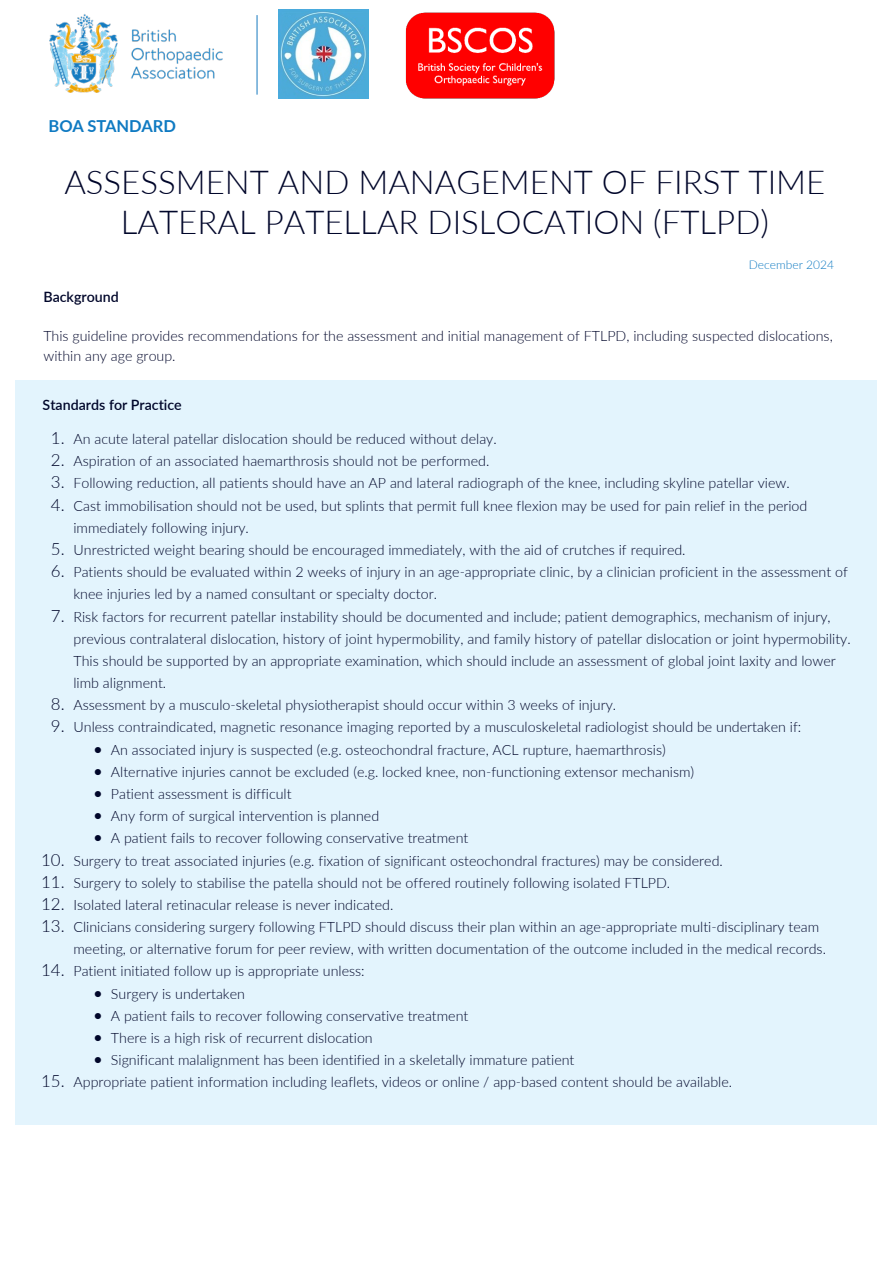
<style>
.page{position:relative;width:893px;height:1263px;background:#fff}
.page>*{position:absolute;margin:0;border:0;box-sizing:border-box;transform-origin:0 0}
.t1{font:300 33px/39.6px "Lato";color:#00062a;text-align:center}
.t2{font:700 16.5px "Lato";color:#0f7ac2}
.t3{font:300 14.25px/22.2px "Lato";color:#00062a}
.t4{font:600 14.25px "Lato";color:#00062a}
.t5{font:300 12px "Lato";color:#0f7ac2}
.s1{font-size:16.95px}
</style>
<div class="page">
<div style="left:16px;top:380px;width:861px;height:744px;background:#e3f4fd"></div>
<img style="left:49px;top:14px;width:174px;height:79px">
<hr style="left:257px;top:15px;width:1px;height:80px;background:#177abf">
<img style="left:279px;top:10px;width:90px;height:88px">
<img style="left:405px;top:12px;width:150px;height:87px">
<p class="t2" style="left:49px;top:114px;width:129px">BOA STANDARD</p>
<h1 class="t1" style="left:64px;top:162px;width:762px">ASSESSMENT AND MANAGEMENT OF FIRST TIME<br>LATERAL PATELLAR DISLOCATION (FTLPD)</h1>
<p class="t5" style="left:749px;top:256px;width:87px">December 2024</p>
<p class="t4" style="left:43px;top:287px;width:77px">Background</p>
<p class="t3" style="left:43px;top:326px;width:791px;line-height:19.6px">This guideline provides recommendations for the assessment and initial management of FTLPD, including suspected dislocations, within any age group.</p>
<p class="t4" style="left:43px;top:394px;width:141px">Standards for Practice</p>
<p class="t3" style="left:51px;top:427px;width:447px"><span class="s1">1.</span> An acute lateral patellar dislocation should be reduced without delay.</p>
<p class="t3" style="left:51px;top:449px;width:440px"><span class="s1">2.</span> Aspiration of an associated haemarthrosis should not be performed.</p>
<p class="t3" style="left:51px;top:472px;width:740px"><span class="s1">3.</span> Following reduction, all patients should have an AP and lateral radiograph of the knee, including skyline patellar view.</p>
<p class="t3" style="left:73px;top:494px;width:735px;text-indent:-23px"><span class="s1">4.</span> Cast immobilisation should not be used, but splints that permit full knee flexion may be used for pain relief in the period immediately following injury.</p>
<p class="t3" style="left:51px;top:538px;width:636px"><span class="s1">5.</span> Unrestricted weight bearing should be encouraged immediately, with the aid of crutches if required.</p>
<p class="t3" style="left:73px;top:560px;width:776px;text-indent:-23px"><span class="s1">6.</span> Patients should be evaluated within 2 weeks of injury in an age-appropriate clinic, by a clinician proficient in the assessment of knee injuries led by a named consultant or specialty doctor.</p>
<p class="t3" style="left:73px;top:605px;width:779px;text-indent:-23px"><span class="s1">7.</span> Risk factors for recurrent patellar instability should be documented and include; patient demographics, mechanism of injury, previous contralateral dislocation, history of joint hypermobility, and family history of patellar dislocation or joint hypermobility.<br>This should be supported by an appropriate examination, which should include an assessment of global joint laxity and lower limb alignment.</p>
<p class="t3" style="left:51px;top:693px;width:567px"><span class="s1">8.</span> Assessment by a musculo-skeletal physiotherapist should occur within 3 weeks of injury.</p>
<p class="t3" style="left:51px;top:716px;width:752px"><span class="s1">9.</span> Unless contraindicated, magnetic resonance imaging reported by a musculoskeletal radiologist should be undertaken if:</p>
<p class="t3" style="left:94px;top:738px;width:573px">• An associated injury is suspected (e.g. osteochondral fracture, ACL rupture, haemarthrosis)</p>
<p class="t3" style="left:94px;top:760px;width:601px">• Alternative injuries cannot be excluded (e.g. locked knee, non-functioning extensor mechanism)</p>
<p class="t3" style="left:94px;top:782px;width:199px">• Patient assessment is difficult</p>
<p class="t3" style="left:94px;top:804px;width:286px">• Any form of surgical intervention is planned</p>
<p class="t3" style="left:94px;top:826px;width:376px">• A patient fails to recover following conservative treatment</p>
<p class="t3" style="left:41px;top:849px;width:683px"><span class="s1">10.</span> Surgery to treat associated injuries (e.g. fixation of significant osteochondral fractures) may be considered.</p>
<p class="t3" style="left:41px;top:871px;width:631px"><span class="s1">11.</span> Surgery to solely to stabilise the patella should not be offered routinely following isolated FTLPD.</p>
<p class="t3" style="left:41px;top:893px;width:354px"><span class="s1">12.</span> Isolated lateral retinacular release is never indicated.</p>
<p class="t3" style="left:73px;top:915px;width:754px;text-indent:-32px"><span class="s1">13.</span> Clinicians considering surgery following FTLPD should discuss their plan within an age-appropriate multi-disciplinary team meeting, or alternative forum for peer review, with written documentation of the outcome included in the medical records.</p>
<p class="t3" style="left:41px;top:960px;width:325px"><span class="s1">14.</span> Patient initiated follow up is appropriate unless:</p>
<p class="t3" style="left:94px;top:982px;width:152px">• Surgery is undertaken</p>
<p class="t3" style="left:94px;top:1004px;width:376px">• A patient fails to recover following conservative treatment</p>
<p class="t3" style="left:94px;top:1026px;width:280px">• There is a high risk of recurrent dislocation</p>
<p class="t3" style="left:94px;top:1048px;width:482px">• Significant malalignment has been identified in a skeletally immature patient</p>
<p class="t3" style="left:41px;top:1070px;width:692px"><span class="s1">15.</span> Appropriate patient information including leaflets, videos or online / app-based content should be available.</p>
</div>
